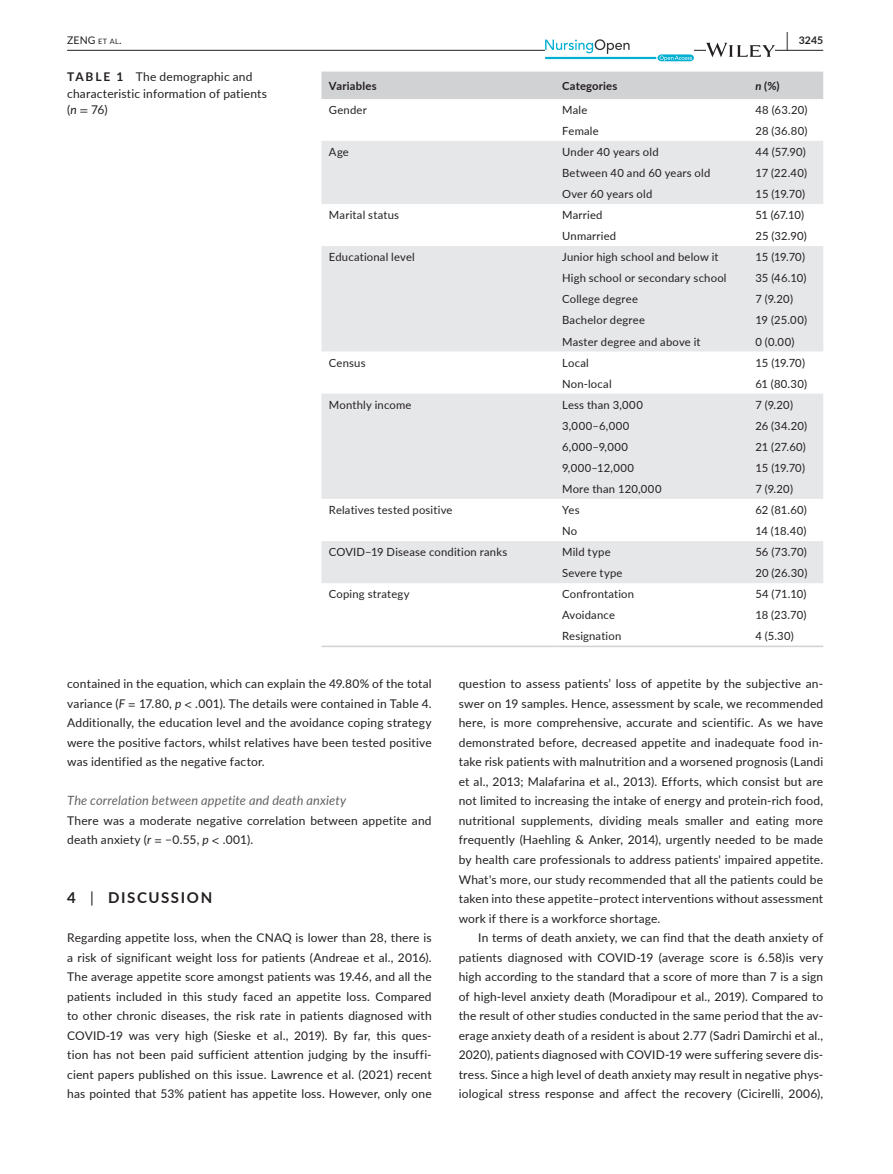
<style>
.page{position:relative;width:893px;height:1174px;background:#fff}
.page>*{position:absolute;margin:0;border:0;box-sizing:border-box;transform-origin:0 0}
.t1{font:700 19.5px "Lato";color:#231f20;scale:.48 1}
.t2{font:700 15px "Lato";letter-spacing:.11em;color:#231f20}
.t3{font:italic 12.75px "Lato";letter-spacing:.01em;color:#636366}
.t4{font:12px/19.5px "Lato";letter-spacing:.015em;color:#231f20;text-align:justify}
.t5{font:11.25px "Lato";letter-spacing:.015em;color:#231f20}
.t6{font:700 11.25px "Lato";letter-spacing:.02em;color:#231f20}
.t7{font:10.5px "Lato";color:#231f20}
.t8{font:700 10.5px "Lato";color:#231f20}
.s1{font-size:7.35px}
.s2{font-weight:700}
.s3{font-style:italic}
.s4{font-family:"STIX"}
.s5{font-family:"STIX";font-style:italic}
.s6{font-weight:400}
</style>
<div class="page">
<hr style="left:67px;top:50px;width:756px;height:1px;background:#231f20">
<svg style="left:545px;top:39px;width:149px;height:22px"></svg>
<svg style="left:706px;top:43px;width:69px;height:14px"></svg>
<div style="left:321px;top:72px;width:502px;height:27px;background:#d1d2d4"></div>
<svg style="left:321px;top:141px;width:502px;height:442px;fill:#e6e7e9"></svg>
<hr style="left:321px;top:645px;width:234px;height:2px;background:#d1d2d4">
<hr style="left:555px;top:645px;width:193px;height:2px;background:#d1d2d4">
<hr style="left:748px;top:645px;width:75px;height:2px;background:#d1d2d4">
<h1 class="t1" style="left:786px;top:25px;width:7px">|</h1>
<p class="t7" style="left:67px;top:33px;width:56px">ZENG <span class="s1">et al</span>.</p>
<p class="t8" style="left:799px;top:33px;width:26px">3245</p>
<p class="t4" style="left:67px;top:68px;width:201px;line-height:16.5px;text-align:left"><span class="s2">TABLE 1</span> The demographic and characteristic information of patients (<span class="s3">n</span> <span class="s4">=</span> 76)</p>
<p class="t6" style="left:329px;top:77px;width:49px">Variables</p>
<p class="t6" style="left:562px;top:77px;width:57px">Categories</p>
<p class="t6" style="left:755px;top:77px;width:26px"><span class="s3">n</span> (%)</p>
<p class="t5" style="left:329px;top:102px;width:39px">Gender</p>
<p class="t5" style="left:562px;top:102px;width:27px">Male</p>
<p class="t5" style="left:755px;top:102px;width:54px">48 (63.20)</p>
<p class="t5" style="left:562px;top:123px;width:38px">Female</p>
<p class="t5" style="left:755px;top:123px;width:54px">28 (36.80)</p>
<p class="t5" style="left:329px;top:144px;width:21px">Age</p>
<p class="t5" style="left:562px;top:144px;width:98px">Under 40 years old</p>
<p class="t5" style="left:755px;top:144px;width:52px">44 (57.90)</p>
<p class="t5" style="left:562px;top:165px;width:150px">Between 40 and 60 years old</p>
<p class="t5" style="left:755px;top:165px;width:53px">17 (22.40)</p>
<p class="t5" style="left:562px;top:186px;width:92px">Over 60 years old</p>
<p class="t5" style="left:755px;top:186px;width:51px">15 (19.70)</p>
<p class="t5" style="left:329px;top:207px;width:72px">Marital status</p>
<p class="t5" style="left:562px;top:207px;width:42px">Married</p>
<p class="t5" style="left:755px;top:207px;width:50px">51 (67.10)</p>
<p class="t5" style="left:562px;top:228px;width:56px">Unmarried</p>
<p class="t5" style="left:755px;top:228px;width:53px">25 (32.90)</p>
<p class="t5" style="left:329px;top:249px;width:87px">Educational level</p>
<p class="t5" style="left:562px;top:249px;width:158px">Junior high school and below it</p>
<p class="t5" style="left:755px;top:249px;width:51px">15 (19.70)</p>
<p class="t5" style="left:562px;top:270px;width:166px">High school or secondary school</p>
<p class="t5" style="left:755px;top:270px;width:52px">35 (46.10)</p>
<p class="t5" style="left:562px;top:291px;width:77px">College degree</p>
<p class="t5" style="left:755px;top:291px;width:39px">7 (9.20)</p>
<p class="t5" style="left:562px;top:312px;width:84px">Bachelor degree</p>
<p class="t5" style="left:755px;top:312px;width:53px">19 (25.00)</p>
<p class="t5" style="left:562px;top:333px;width:140px">Master degree and above it</p>
<p class="t5" style="left:755px;top:333px;width:40px">0 (0.00)</p>
<p class="t5" style="left:329px;top:354px;width:38px">Census</p>
<p class="t5" style="left:562px;top:354px;width:28px">Local</p>
<p class="t5" style="left:755px;top:354px;width:51px">15 (19.70)</p>
<p class="t5" style="left:562px;top:375px;width:51px">Non-local</p>
<p class="t5" style="left:755px;top:375px;width:53px">61 (80.30)</p>
<p class="t5" style="left:329px;top:396px;width:84px">Monthly income</p>
<p class="t5" style="left:562px;top:396px;width:82px">Less than 3,000</p>
<p class="t5" style="left:755px;top:396px;width:39px">7 (9.20)</p>
<p class="t5" style="left:562px;top:417px;width:69px">3,000–6,000</p>
<p class="t5" style="left:755px;top:417px;width:53px">26 (34.20)</p>
<p class="t5" style="left:562px;top:439px;width:67px">6,000–9,000</p>
<p class="t5" style="left:755px;top:439px;width:52px">21 (27.60)</p>
<p class="t5" style="left:562px;top:460px;width:73px">9,000–12,000</p>
<p class="t5" style="left:755px;top:460px;width:51px">15 (19.70)</p>
<p class="t5" style="left:562px;top:481px;width:101px">More than 120,000</p>
<p class="t5" style="left:755px;top:481px;width:39px">7 (9.20)</p>
<p class="t5" style="left:329px;top:502px;width:125px">Relatives tested positive</p>
<p class="t5" style="left:562px;top:502px;width:19px">Yes</p>
<p class="t5" style="left:755px;top:502px;width:53px">62 (81.60)</p>
<p class="t5" style="left:562px;top:523px;width:17px">No</p>
<p class="t5" style="left:755px;top:523px;width:53px">14 (18.40)</p>
<p class="t5" style="left:329px;top:544px;width:180px">COVID−19 Disease condition ranks</p>
<p class="t5" style="left:562px;top:544px;width:50px">Mild type</p>
<p class="t5" style="left:755px;top:544px;width:53px">56 (73.70)</p>
<p class="t5" style="left:562px;top:565px;width:62px">Severe type</p>
<p class="t5" style="left:755px;top:565px;width:54px">20 (26.30)</p>
<p class="t5" style="left:329px;top:586px;width:82px">Coping strategy</p>
<p class="t5" style="left:562px;top:586px;width:74px">Confrontation</p>
<p class="t5" style="left:755px;top:586px;width:53px">54 (71.10)</p>
<p class="t5" style="left:562px;top:607px;width:54px">Avoidance</p>
<p class="t5" style="left:755px;top:607px;width:53px">18 (23.70)</p>
<p class="t5" style="left:562px;top:628px;width:61px">Resignation</p>
<p class="t5" style="left:755px;top:628px;width:40px">4 (5.30)</p>
<p class="t4" style="left:67px;top:674px;width:366px">contained in the equation, which can explain the 49.80% of the total variance (<span class="s3">F</span> <span class="s5">=</span> 17.80, <span class="s3">p</span> <span class="s5">&lt;</span> .001). The details were contained in Table 4.<br>Additionally, the education level and the avoidance coping strategy were the positive factors, whilst relatives have been tested positive was identified as the negative factor.</p>
<p class="t3" style="left:67px;top:791px;width:281px">The correlation between appetite and death anxiety</p>
<p class="t4" style="left:67px;top:810px;width:366px">There was a moderate negative correlation between appetite and death anxiety (<span class="s3">r</span> <span class="s5">=</span> −0.55, <span class="s3">p</span> <span class="s5">&lt;</span> .001).</p>
<p class="t2" style="left:67px;top:886px;width:147px">4 <span class="s6">|</span> DISCUSSION</p>
<p class="t4" style="left:67px;top:927px;width:366px">Regarding appetite loss, when the CNAQ is lower than 28, there is a risk of significant weight loss for patients (Andreae et al., 2016).<br>The average appetite score amongst patients was 19.46, and all the patients included in this study faced an appetite loss. Compared to other chronic diseases, the risk rate in patients diagnosed with COVID-19 was very high (Sieske et al., 2019). By far, this ques&shy;tion has not been paid sufficient attention judging by the insuffi&shy;cient papers published on this issue. Lawrence et al. (2021) recent has pointed that 53% patient has appetite loss. However, only one</p>
<p class="t4" style="left:459px;top:674px;width:366px">question to assess patients’ loss of appetite by the subjective an&shy;swer on 19 samples. Hence, assessment by scale, we recommended here, is more comprehensive, accurate and scientific. As we have demonstrated before, decreased appetite and inadequate food in&shy;take risk patients with malnutrition and a worsened prognosis (Landi et al., 2013; Malafarina et al., 2013). Efforts, which consist but are not limited to increasing the intake of energy and protein-rich food, nutritional supplements, dividing meals smaller and eating more frequently (Haehling &amp; Anker, 2014), urgently needed to be made by health care professionals to address patients' impaired appetite.<br>What's more, our study recommended that all the patients could be taken into these appetite–protect interventions without assessment work if there is a workforce shortage.</p>
<p class="t4" style="left:459px;top:927px;width:366px;text-indent:20px">In terms of death anxiety, we can find that the death anxiety of patients diagnosed with COVID-19 (average score is 6.58)is very high according to the standard that a score of more than 7 is a sign of high-level anxiety death (Moradipour et al., 2019). Compared to the result of other studies conducted in the same period that the av&shy;erage anxiety death of a resident is about 2.77 (Sadri Damirchi et al., 2020), patients diagnosed with COVID-19 were suffering severe dis&shy;tress. Since a high level of death anxiety may result in negative phys&shy;iological stress response and affect the recovery (Cicirelli, 2006),</p>
</div>
